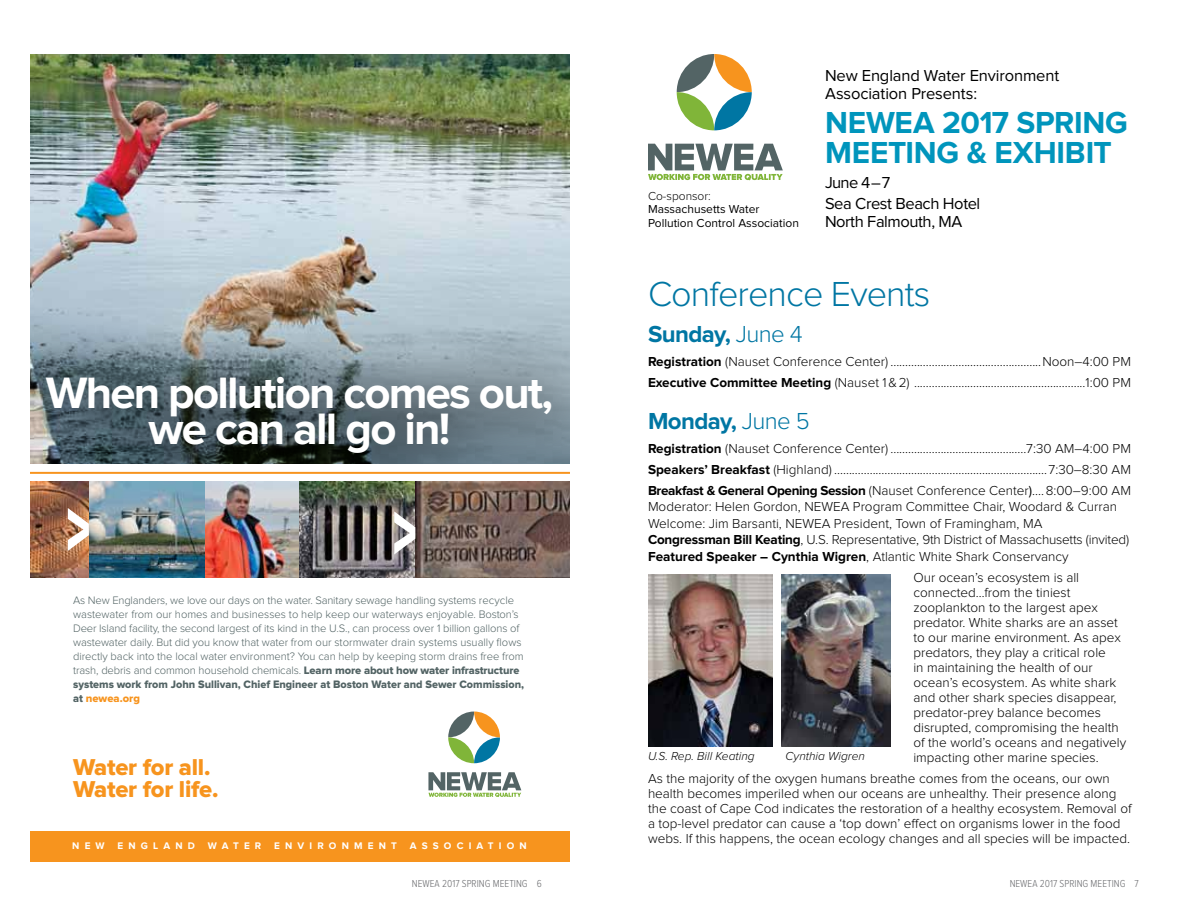
<style>
.page{position:relative;width:1188px;height:918px;background:#fff}
.page>*{position:absolute;margin:0;border:0;box-sizing:border-box;transform-origin:0 0}
.t1{font:700 45.6px/35.7px "Proxima Nova";letter-spacing:-.04em;color:#fff;text-align:center}
.t2{font:300 36px "Proxima Nova";letter-spacing:-.025em;color:#0076a3}
.t3{font:700 31.5px/30px "Proxima Nova";letter-spacing:-.005em;color:#0095bc}
.t4{font:700 24px "Proxima Nova";letter-spacing:-.025em;color:#0076a3}
.t5{font:23.85px/21.9px "Proxima Nova Extrabld";letter-spacing:-.01em;color:#f7941e}
.t6{font:16.5px/18px "Proxima Nova";letter-spacing:-.015em;color:#000}
.t7{font:300 13.5px/15px "Proxima Nova";color:#000}
.t8{font:12px/13.5px "Proxima Nova";color:#000}
.t9{font:italic 300 12px "Proxima Nova";color:#000}
.t10{font:300 12px "Proxima Nova";color:#000}
.t11{font:300 11.25px/14px "Proxima Nova";letter-spacing:-.01em;color:#536465}
.t12{font:11.25px/14px "Proxima Nova Extrabld";color:#536465}
.t13{font:300 10.5px "Proxima Nova Cond";color:#6d6e71}
.t14{font:700 9.9px "Proxima Nova";letter-spacing:.52em;color:#fff}
.s1{font-family:"Proxima Nova Extrabld";font-weight:400}
.s2{color:#f7941e}
.s3{font-weight:300}
.s4{font-weight:700}
.s5{font-weight:400}
</style>
<div class="page">
<img style="left:30px;top:54px;width:540px;height:265px">
<div style="left:30px;top:319px;width:540px;height:199px;background:#000;opacity:.4"></div>
<div style="left:30px;top:464px;width:540px;height:113px;background:#fff"></div>
<hr style="left:30px;top:472px;width:540px;height:2px;background:#f7941e">
<div style="left:30px;top:831px;width:540px;height:30px;background:#f7941e"></div>
<svg style="left:428px;top:772px;width:93px;height:25px"></svg>
<svg style="left:448px;top:712px;width:52px;height:51px"></svg>
<img style="left:30px;top:482px;width:540px;height:95px">
<svg style="left:68px;top:508px;width:21px;height:43px"></svg>
<svg style="left:394px;top:511px;width:21px;height:43px"></svg>
<img style="left:648px;top:574px;width:124px;height:172px">
<img style="left:782px;top:574px;width:109px;height:172px">
<svg style="left:648px;top:144px;width:135px;height:36px"></svg>
<svg style="left:677px;top:54px;width:75px;height:76px"></svg>
<p class="t6" style="left:825px;top:67px;width:236px">New England Water Environment<br>Association Presents:</p>
<h1 class="t1" style="left:46px;top:377px;width:509px">When pollution comes out, we can all go in!</h1>
<p class="t11" style="left:73px;top:593px;width:452px">As New Englanders, we love our days on the water. Sanitary sewage handling systems recycle wastewater from our homes and businesses to help keep our waterways enjoyable. Boston’s Deer Island facility, the second largest of its kind in the U.S., can process over 1 billion gallons of wastewater daily. But did you know that water from our stormwater drain systems usually flows directly back into the local water environment? You can help by keeping storm drains free from trash, debris and common household chemicals. <span class="s1">Learn more about how water infrastructure</span></p>
<p class="t12" style="left:73px;top:677px;width:453px">systems work from John Sullivan, Chief Engineer at Boston Water and Sewer Commission, at <span class="s2">newea.org</span></p>
<h3 class="t5" style="left:73px;top:757px;width:147px">Water for all.<br>Water for life.</h3>
<p class="t14" style="left:72px;top:840px;width:34px">NEW</p>
<p class="t14" style="left:118px;top:840px;width:79px">ENGLAND</p>
<p class="t14" style="left:208px;top:840px;width:55px">WATER</p>
<p class="t14" style="left:274px;top:840px;width:124px">ENVIRONMENT</p>
<p class="t14" style="left:410px;top:840px;width:118px">ASSOCIATION</p>
<p class="t10" style="left:648px;top:190px;width:64px">Co-sponsor:</p>
<p class="t8" style="left:648px;top:203px;width:152px">Massachusetts Water<br>Pollution Control Association</p>
<h3 class="t3" style="left:825px;top:109px;width:304px">NEWEA 2017 SPRING<br>MEETING &amp; EXHIBIT</h3>
<p class="t6" style="left:825px;top:173px;width:157px;line-height:21px">June 4–7<br>Sea Crest Beach Hotel</p>
<p class="t6" style="left:825px;top:213px;width:139px">North Falmouth, MA</p>
<h2 class="t2" style="left:648px;top:277px;width:284px">Conference Events</h2>
<h3 class="t4" style="left:648px;top:323px;width:156px">Sunday, <span class="s3">June 4</span></h3>
<p class="t7" style="left:648px;top:351px;width:485px;line-height:21px"><span class="s4">Registration</span> (Nauset Conference Center) ...................................................Noon–4:00 PM<br><span class="s4">Executive Committee Meeting</span> (Nauset 1&amp;2) ..........................................................1:00 PM</p>
<h3 class="t4" style="left:648px;top:410px;width:163px">Monday, <span class="s3">June 5</span></h3>
<p class="t7" style="left:648px;top:438px;width:485px;line-height:21px;text-align:justify"><span class="s4">Registration</span> (Nauset Conference Center) ..............................................7:30 AM–4:00 PM <span class="s4">Speakers’ Breakfast</span> (Highland) ........................................................................7:30–8:30 AM <span class="s4">Breakfast &amp; General Opening Session</span> (Nauset Conference Center<span class="s5">)</span>....8:00–9:00 AM</p>
<p class="t7" style="left:648px;top:499px;width:483px;line-height:16.5px">Moderator: Helen Gordon, NEWEA Program Committee Chair, Woodard &amp; Curran Welcome: Jim Barsanti, NEWEA President, Town of Framingham, MA<br><span class="s4">Congressman Bill Keating</span>, U.S. Representative, 9th District of Massachusetts (invited)<br><span class="s4">Featured Speaker – Cynthia Wigren</span>, Atlantic White Shark Conservancy</p>
<p class="t7" style="left:913px;top:570px;width:214px">Our ocean’s ecosystem is all connected…from the tiniest zooplankton to the largest apex predator. White sharks are an asset to our marine environment. As apex predators, they play a critical role<br>in maintaining the health of our ocean’s ecosystem. As white shark and other shark species disappear, predator-prey balance becomes disrupted, compromising the health of the world’s oceans and negatively impacting other marine species.</p>
<p class="t7" style="left:648px;top:771px;width:485px">As the majority of the oxygen humans breathe comes from the oceans, our own health becomes imperiled when our oceans are unhealthy. Their presence along the coast of Cape Cod indicates the restoration of a healthy ecosystem. Removal of a top-level predator can cause a ‘top down’ effect on organisms lower in the food webs. If this happens, the ocean ecology changes and all species will be impacted.</p>
<p class="t9" style="left:648px;top:751px;width:108px">U.S. Rep. Bill Keating</p>
<p class="t9" style="left:786px;top:751px;width:81px">Cynthia Wigren</p>
<p class="t13" style="left:412px;top:879px;width:131px">NEWEA 2017 SPRING MEETING 6</p>
<p class="t13" style="left:1010px;top:879px;width:131px">NEWEA 2017 SPRING MEETING 7</p>
</div>
